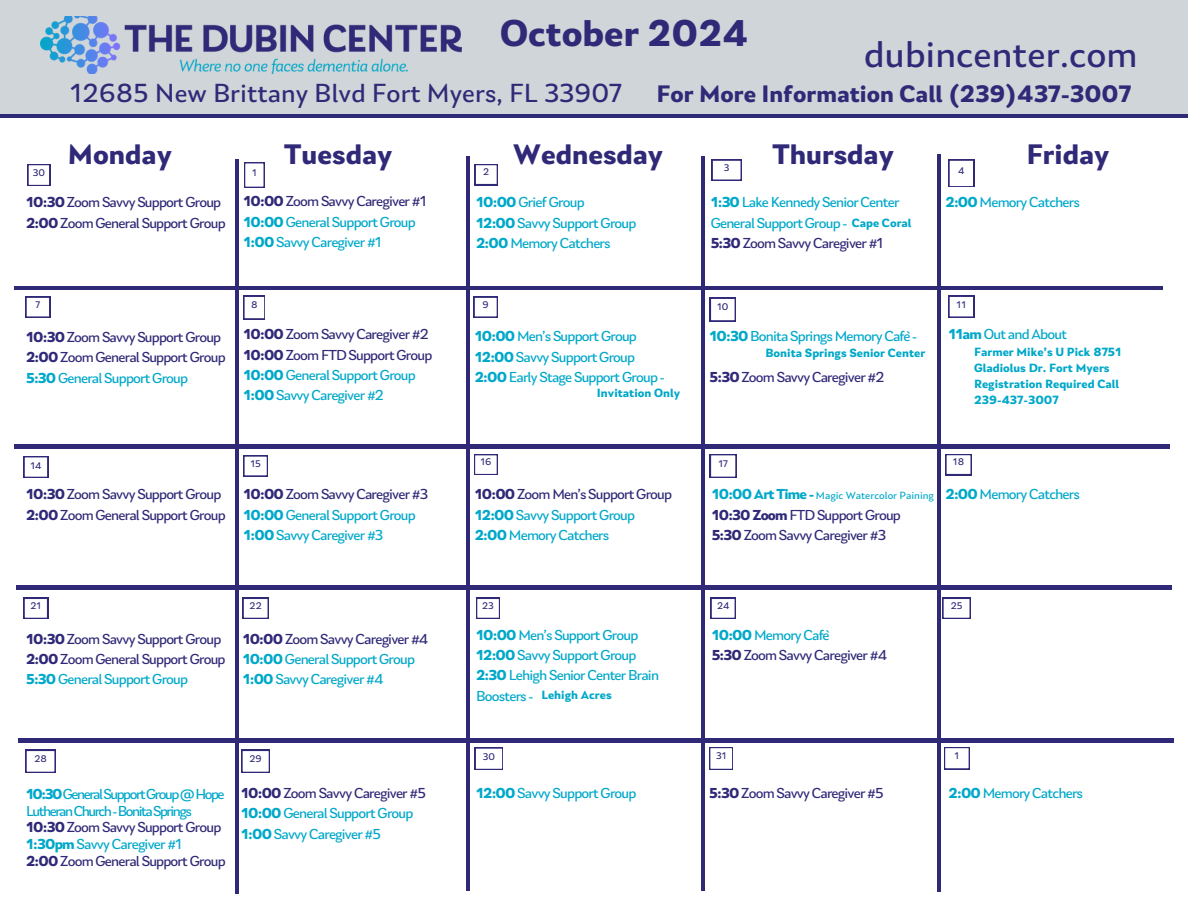
<style>
.page{position:relative;width:1188px;height:918px;background:#fff}
.page>*{position:absolute;margin:0;border:0;box-sizing:border-box;transform-origin:0 0}
.t1{font:37.5px "Laca Text";color:#302978}
.t2{font:700 37.5px "Laca Text";color:#302978}
.t3{font:700 28.35px "Laca Text";color:#302978}
.t4{font:26.25px "Laca Text";color:#302978}
.t5{font:700 24px "Laca Text";color:#302978}
.t6{font:14.55px/20.2px "Laca Text";letter-spacing:-.055em;color:#00a8c9}
.t7{font:14.55px/20.2px "Laca Text";letter-spacing:-.055em;color:#302978}
.t8{font:700 12px/16px "Laca Text";color:#00a8c9}
.t9{font:10.5px "Laca Text";color:#00a8c9}
.t10{font:9.75px "Laca Text";color:#302978}
.s1{font-weight:700}
.s2{font-weight:700;color:#302978}
.s3{color:#302978}
.s4{font-weight:700;color:#00a8c9}
.s5{color:#00a8c9}
</style>
<div class="page">
<hr style="left:14px;top:286px;width:1149px;height:4px;background:#302978">
<hr style="left:14px;top:445px;width:1155px;height:3px;background:#302978">
<hr style="left:16px;top:586px;width:1155px;height:3px;background:#302978">
<hr style="left:235px;top:159px;width:3px;height:734px;background:#302978">
<hr style="left:466px;top:156px;width:3px;height:734px;background:#302978">
<hr style="left:702px;top:156px;width:3px;height:734px;background:#302978">
<hr style="left:937px;top:155px;width:3px;height:737px;background:#302978">
<hr style="left:19px;top:739px;width:1155px;height:3px;background:#302978">
<div style="left:244px;top:162px;width:21px;height:26px;background:#302978"></div>
<svg style="left:245px;top:163px;width:19px;height:24px"></svg>
<div style="left:475px;top:164px;width:23px;height:21px;background:#302978"></div>
<svg style="left:475px;top:165px;width:22px;height:19px"></svg>
<div style="left:28px;top:164px;width:22px;height:22px;background:#302978"></div>
<svg style="left:28px;top:165px;width:21px;height:20px"></svg>
<div style="left:26px;top:297px;width:24px;height:21px;background:#302978"></div>
<svg style="left:26px;top:297px;width:23px;height:20px"></svg>
<svg style="left:243px;top:296px;width:22px;height:23px"></svg>
<div style="left:474px;top:297px;width:24px;height:21px;background:#302978"></div>
<svg style="left:474px;top:297px;width:23px;height:20px"></svg>
<svg style="left:710px;top:298px;width:26px;height:23px"></svg>
<div style="left:949px;top:296px;width:25px;height:22px;background:#302978"></div>
<svg style="left:949px;top:297px;width:24px;height:20px"></svg>
<svg style="left:24px;top:456px;width:24px;height:22px"></svg>
<svg style="left:243px;top:456px;width:25px;height:20px"></svg>
<div style="left:474px;top:454px;width:24px;height:21px;background:#302978"></div>
<svg style="left:475px;top:455px;width:22px;height:19px"></svg>
<svg style="left:710px;top:454px;width:26px;height:24px"></svg>
<div style="left:946px;top:454px;width:26px;height:21px;background:#302978"></div>
<svg style="left:946px;top:455px;width:25px;height:19px"></svg>
<svg style="left:943px;top:598px;width:28px;height:21px"></svg>
<div style="left:711px;top:598px;width:25px;height:21px;background:#302978"></div>
<svg style="left:711px;top:599px;width:24px;height:19px"></svg>
<svg style="left:476px;top:598px;width:24px;height:21px"></svg>
<svg style="left:243px;top:598px;width:26px;height:21px"></svg>
<svg style="left:24px;top:598px;width:24px;height:21px"></svg>
<div style="left:26px;top:750px;width:30px;height:23px;background:#302978"></div>
<svg style="left:26px;top:751px;width:29px;height:21px"></svg>
<div style="left:242px;top:750px;width:28px;height:23px;background:#302978"></div>
<svg style="left:242px;top:751px;width:27px;height:21px"></svg>
<svg style="left:475px;top:748px;width:28px;height:22px"></svg>
<svg style="left:709px;top:747px;width:24px;height:23px"></svg>
<svg style="left:944px;top:747px;width:26px;height:22px"></svg>
<svg style="left:949px;top:160px;width:25px;height:27px"></svg>
<svg style="left:712px;top:160px;width:30px;height:21px"></svg>
<div style="left:0;top:0;width:1188px;height:115px;background:#cfd5d8"></div>
<img style="left:41px;top:16px;width:420px;height:58px">
<hr style="left:0;top:114px;width:1188px;height:4px;background:#302978">
<p class="t2" style="left:500px;top:18px;width:250px">October 2024</p>
<p class="t1" style="left:864px;top:39px;width:275px">dubincenter.com</p>
<h6 class="t4" style="left:70px;top:82px;width:554px">12685 New Brittany Blvd Fort Myers, FL 33907</h6>
<h6 class="t5" style="left:657px;top:84px;width:476px">For More Information Call (239)437-3007</h6>
<p class="t3" style="left:68px;top:143px;width:106px">Monday</p>
<h6 class="t3" style="left:284px;top:143px;width:110px">Tuesday</h6>
<h6 class="t3" style="left:513px;top:143px;width:151px">Wednesday</h6>
<h6 class="t3" style="left:772px;top:143px;width:123px">Thursday</h6>
<h6 class="t3" style="left:1026px;top:143px;width:85px">Friday</h6>
<p class="t10" style="left:724px;top:164px;width:7px">3</p>
<p class="t10" style="left:958px;top:167px;width:8px">4</p>
<h2 class="t10" style="left:33px;top:169px;width:14px">30</h2>
<h1 class="t10" style="left:252px;top:169px;width:6px">1</h1>
<p class="t10" style="left:483px;top:168px;width:8px">2</p>
<p class="t7" style="left:26px;top:194px;width:201px"><span class="s1">10:30</span> Zoom Savvy Support Group<br><span class="s1">2:00</span> Zoom General Support Group</p>
<p class="t6" style="left:243px;top:193px;width:185px"><span class="s2">10:00</span> <span class="s3">Zoom Savvy Caregiver #1<br></span><span class="s1">10:00</span> General Support Group<br><span class="s1">1:00</span> Savvy Caregiver #1</p>
<p class="t6" style="left:476px;top:194px;width:162px"><span class="s1">10:00</span> Grief Group<br><span class="s1">12:00</span> Savvy Support Group<br><span class="s1">2:00</span> Memory Catchers</p>
<p class="t6" style="left:711px;top:194px;width:190px"><span class="s1">1:30</span> Lake Kennedy Senior Center<br>General Support Group -<br><span class="s2">5:30</span> <span class="s3">Zoom Savvy Caregiver #1</span></p>
<p class="t8" style="left:852px;top:217px;width:61px">Cape Coral</p>
<h6 class="t6" style="left:946px;top:194px;width:136px"><span class="s1">2:00</span> Memory Catchers</h6>
<h4 class="t10" style="left:36px;top:301px;width:6px">7</h4>
<h5 class="t10" style="left:251px;top:301px;width:8px">8</h5>
<h3 class="t10" style="left:483px;top:301px;width:8px">9</h3>
<h3 class="t10" style="left:717px;top:303px;width:13px">10</h3>
<h3 class="t10" style="left:957px;top:301px;width:11px">11</h3>
<p class="t7" style="left:26px;top:329px;width:201px"><span class="s1">10:30</span> Zoom Savvy Support Group<br><span class="s1">2:00</span> Zoom General Support Group<br><span class="s4">5:30</span> <span class="s5">General Support Group</span></p>
<p class="t7" style="left:243px;top:326px;width:190px"><span class="s1">10:00</span> Zoom Savvy Caregiver #2<br><span class="s1">10:00</span> Zoom FTD Support Group<br><span class="s4">10:00</span> <span class="s5">General Support Group<br></span><span class="s4">1:00</span> <span class="s5">Savvy Caregiver #2</span></p>
<h6 class="t6" style="left:475px;top:328px;width:191px"><span class="s1">10:00</span> Men’s Support Group<br><span class="s1">12:00</span> Savvy Support Group<br><span class="s1">2:00</span> Early Stage Support Group -</h6>
<h6 class="t8" style="left:597px;top:386px;width:85px">Invitation Only</h6>
<p class="t6" style="left:710px;top:328px;width:209px"><span class="s1">10:30</span> Bonita Springs Memory Cafe`-</p>
<p class="t7" style="left:710px;top:368px;width:176px"><span class="s1">5:30</span> Zoom Savvy Caregiver #2</p>
<p class="t8" style="left:765px;top:346px;width:161px">Bonita Springs Senior Center</p>
<h6 class="t6" style="left:949px;top:325px;width:120px"><span class="s1">11am</span> Out and About</h6>
<h6 class="t8" style="left:974px;top:345px;width:149px">Farmer Mike’s U Pick 8751<br>Gladiolus Dr. Fort Myers</h6>
<h6 class="t8" style="left:974px;top:377px;width:146px">Registration Required Call</h6>
<h6 class="t8" style="left:974px;top:393px;width:86px">239-437-3007</h6>
<h3 class="t10" style="left:30px;top:461px;width:13px">14</h3>
<h3 class="t10" style="left:250px;top:460px;width:12px">15</h3>
<p class="t10" style="left:480px;top:458px;width:12px">16</p>
<p class="t10" style="left:718px;top:459px;width:11px">17</p>
<p class="t10" style="left:953px;top:458px;width:13px">18</p>
<p class="t7" style="left:26px;top:486px;width:201px"><span class="s1">10:30</span> Zoom Savvy Support Group<br><span class="s1">2:00</span> Zoom General Support Group</p>
<p class="t6" style="left:243px;top:486px;width:186px"><span class="s2">10:00</span> <span class="s3">Zoom Savvy Caregiver #3<br></span><span class="s1">10:00</span> General Support Group<br><span class="s1">1:00</span> Savvy Caregiver #3</p>
<h6 class="t6" style="left:475px;top:486px;width:199px"><span class="s2">10:00</span> <span class="s3">Zoom Men’s Support Group<br></span><span class="s1">12:00</span> Savvy Support Group<br><span class="s1">2:00</span> Memory Catchers</h6>
<h6 class="t7" style="left:712px;top:486px;width:191px"><span class="s4">10:00 Art Time -<br></span><span class="s1">10:30 Zoom</span> FTD Support Group<br><span class="s1">5:30</span> Zoom Savvy Caregiver #3</h6>
<h6 class="t9" style="left:816px;top:491px;width:120px">Magic Watercolor Paining</h6>
<h6 class="t6" style="left:946px;top:486px;width:136px"><span class="s1">2:00</span> Memory Catchers</h6>
<h6 class="t10" style="left:30px;top:602px;width:12px">21</h6>
<h6 class="t10" style="left:250px;top:602px;width:14px">22</h6>
<h6 class="t10" style="left:482px;top:602px;width:13px">23</h6>
<p class="t10" style="left:717px;top:602px;width:14px">24</p>
<p class="t10" style="left:951px;top:602px;width:13px">25</p>
<p class="t7" style="left:26px;top:630px;width:201px"><span class="s1">10:30</span> Zoom Savvy Support Group<br><span class="s1">2:00</span> Zoom General Support Group<br><span class="s4">5:30</span> <span class="s5">General Support Group</span></p>
<p class="t6" style="left:243px;top:630px;width:187px"><span class="s2">10:00</span> <span class="s3">Zoom Savvy Caregiver #4<br></span><span class="s1">10:00</span> General Support Group<br><span class="s1">1:00</span> Savvy Caregiver #4</p>
<h6 class="t6" style="left:476px;top:626px;width:184px"><span class="s1">10:00</span> Men’s Support Group<br><span class="s1">12:00</span> Savvy Support Group<br><span class="s1">2:30</span> Lehigh Senior Center Brain<br>Boosters -</h6>
<p class="t8" style="left:541px;top:688px;width:72px">Lehigh Acres</p>
<p class="t7" style="left:712px;top:626px;width:177px"><span class="s4">10:00</span> <span class="s5">Memory Cafe`<br></span><span class="s1">5:30</span> Zoom Savvy Caregiver #4</p>
<h6 class="t10" style="left:34px;top:755px;width:14px">28</h6>
<p class="t10" style="left:250px;top:755px;width:14px">29</p>
<h6 class="t10" style="left:483px;top:753px;width:14px">30</h6>
<p class="t10" style="left:716px;top:752px;width:12px">31</p>
<p class="t10" style="left:955px;top:752px;width:6px">1</p>
<p class="t6" style="left:26px;top:787px;width:201px;line-height:16.8px"><span class="s1">10:30</span>GeneralSupportGroup@Hope<br>LutheranChurch-BonitaSprings<br><span class="s2">10:30</span> <span class="s3">Zoom Savvy Support Group<br></span><span class="s1">1:30pm</span> Savvy Caregiver #1<br><span class="s2">2:00</span> <span class="s3">Zoom General Support Group</span></p>
<p class="t6" style="left:241px;top:784px;width:186px"><span class="s2">10:00</span> <span class="s3">Zoom Savvy Caregiver #5<br></span><span class="s1">10:00</span> General Support Group<br><span class="s1">1:00</span> Savvy Caregiver #5</p>
<h6 class="t6" style="left:476px;top:784px;width:162px"><span class="s1">12:00</span> Savvy Support Group</h6>
<h6 class="t7" style="left:709px;top:784px;width:176px"><span class="s1">5:30</span> Zoom Savvy Caregiver #5</h6>
<p class="t6" style="left:949px;top:784px;width:136px"><span class="s1">2:00</span> Memory Catchers</p>
</div>
